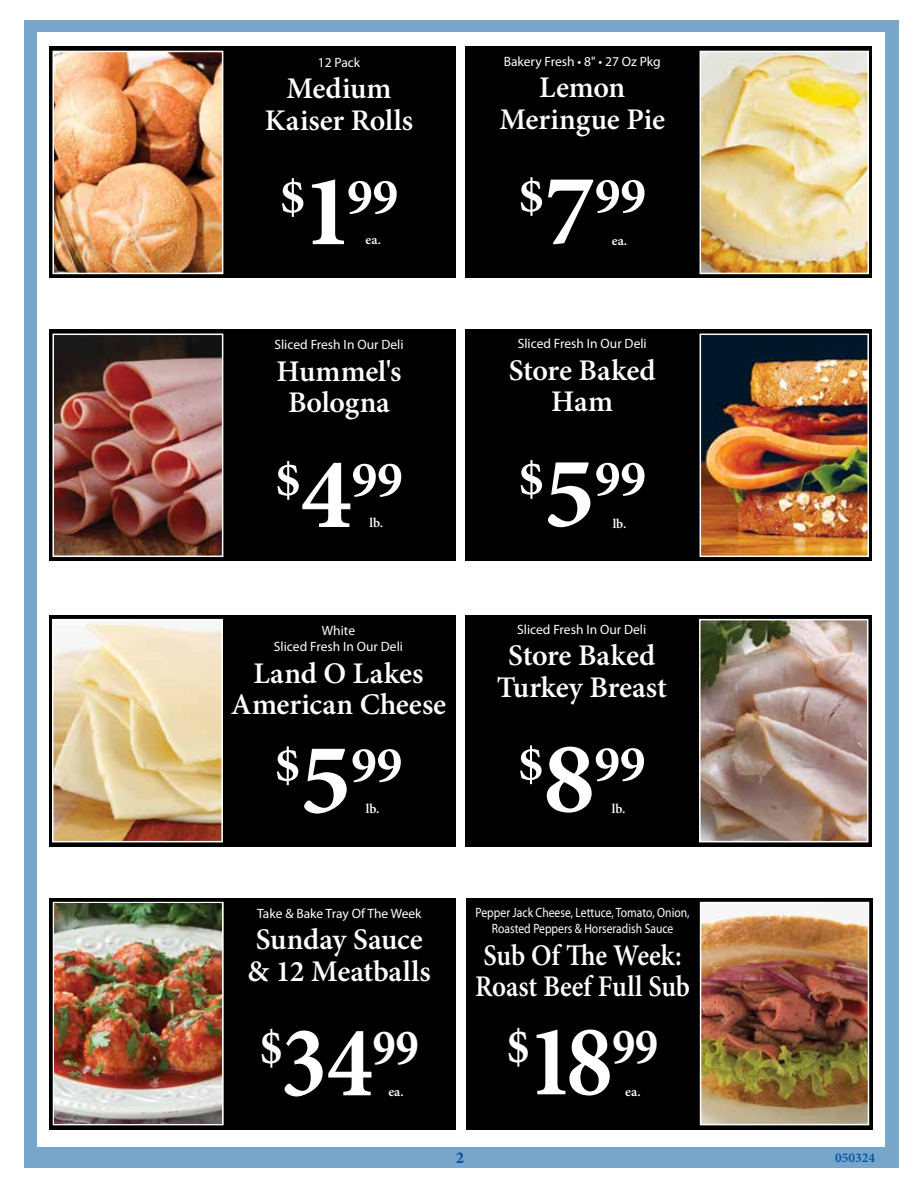
<style>
.page{position:relative;width:918px;height:1188px;background:#fff}
.page>*{position:absolute;margin:0;border:0;box-sizing:border-box;transform-origin:0 0}
.t1{font:700 51px "Minion Pro";color:#fff}
.t2{font:700 51px "Minion Pro";color:#fff;scale:.9 1}
.t3{font:600 30px/31.5px "Minion Pro";letter-spacing:-.005em;color:#fff;text-align:center}
.t4{font:600 30px/31.5px "Minion Pro";letter-spacing:-.005em;color:#fff;scale:.9 1}
.t5{font:700 16.5px "Minion Pro";color:#034ea2}
.t6{font:13.5px/16.5px "Myriad Pro";color:#fff;text-align:center}
.t7{font:13.5px/16.5px "Myriad Pro";color:#fff;text-align:center;scale:.86 1}
.t8{font:600 13.5px "Minion Pro";color:#fff}
.t9{font:600 13.5px "Minion Pro";color:#034ea2}
.s1{font-size:102px}
</style>
<div class="page">
<div style="left:24px;top:20px;width:874px;height:1148px;background:#78a6ca"></div>
<div style="left:37px;top:32px;width:848px;height:1115px;background:#fff"></div>
<div style="left:50px;top:46px;width:406px;height:232px;background:#000"></div>
<img style="left:55px;top:54px;width:165px;height:217px">
<div style="left:52px;top:51px;width:171px;height:223px;border:2px solid #fff"></div>
<div style="left:466px;top:46px;width:406px;height:232px;background:#000"></div>
<img style="left:703px;top:54px;width:163px;height:217px">
<div style="left:700px;top:51px;width:169px;height:223px;border:2px solid #fff"></div>
<div style="left:50px;top:329px;width:406px;height:232px;background:#000"></div>
<img style="left:55px;top:337px;width:165px;height:217px">
<div style="left:52px;top:334px;width:171px;height:223px;border:2px solid #fff"></div>
<div style="left:466px;top:329px;width:406px;height:232px;background:#000"></div>
<img style="left:703px;top:337px;width:163px;height:217px">
<div style="left:700px;top:334px;width:169px;height:223px;border:2px solid #fff"></div>
<div style="left:49px;top:615px;width:406px;height:232px;background:#000"></div>
<img style="left:55px;top:622px;width:165px;height:217px">
<div style="left:52px;top:619px;width:171px;height:223px;border:2px solid #fff"></div>
<div style="left:465px;top:615px;width:407px;height:232px;background:#000"></div>
<img style="left:702px;top:622px;width:163px;height:217px">
<div style="left:699px;top:619px;width:169px;height:223px;border:2px solid #fff"></div>
<div style="left:50px;top:898px;width:406px;height:232px;background:#000"></div>
<svg style="left:53px;top:902px;width:171px;height:223px;background:#bcb0a8"></svg>
<div style="left:466px;top:898px;width:406px;height:232px;background:#000"></div>
<img style="left:703px;top:905px;width:163px;height:217px">
<div style="left:700px;top:902px;width:169px;height:223px;border:2px solid #fff"></div>
<img style="left:55px;top:904px;width:166px;height:219px">
<p class="t6" style="left:318px;top:54px;width:44px">12 Pack</p>
<h2 class="t3" style="left:265px;top:73px;width:150px">Medium<br>Kaiser Rolls</h2>
<h1 class="t1" style="left:280px;top:161px;width:120px">$<span class="s1">1</span>99</h1>
<p class="t8" style="left:366px;top:231px;width:17px">ea.</p>
<p class="t6" style="left:274px;top:336px;width:131px">Sliced Fresh In Our Deli</p>
<h2 class="t3" style="left:277px;top:355px;width:126px">Hummel's<br>Bologna</h2>
<h1 class="t1" style="left:275px;top:444px;width:129px">$<span class="s1">4</span>99</h1>
<p class="t8" style="left:369px;top:514px;width:15px">lb.</p>
<p class="t6" style="left:504px;top:53px;width:159px">Bakery Fresh • 8" • 27 Oz Pkg</p>
<h2 class="t3" style="left:499px;top:72px;width:167px">Lemon<br>Meringue Pie</h2>
<h1 class="t1" style="left:519px;top:160px;width:129px">$<span class="s1">7</span>99</h1>
<p class="t8" style="left:612px;top:231px;width:17px">ea.</p>
<p class="t6" style="left:518px;top:335px;width:131px">Sliced Fresh In Our Deli</p>
<h2 class="t3" style="left:509px;top:354px;width:148px">Store Baked<br>Ham</h2>
<h1 class="t1" style="left:519px;top:443px;width:129px">$<span class="s1">5</span>99</h1>
<p class="t8" style="left:613px;top:514px;width:15px">lb.</p>
<p class="t6" style="left:274px;top:622px;width:131px">White<br>Sliced Fresh In Our Deli</p>
<h2 class="t3" style="left:231px;top:657px;width:217px">Land O Lakes<br>American Cheese</h2>
<h1 class="t1" style="left:275px;top:729px;width:129px">$<span class="s1">5</span>99</h1>
<p class="t8" style="left:366px;top:799px;width:15px">lb.</p>
<p class="t6" style="left:517px;top:621px;width:131px">Sliced Fresh In Our Deli</p>
<h2 class="t3" style="left:497px;top:640px;width:172px">Store Baked<br>Turkey Breast</h2>
<h1 class="t1" style="left:518px;top:728px;width:129px">$<span class="s1">8</span>99</h1>
<p class="t8" style="left:612px;top:799px;width:15px">lb.</p>
<p class="t6" style="left:257px;top:905px;width:166px">Take &amp; Bake Tray Of The Week</p>
<h2 class="t3" style="left:248px;top:924px;width:185px;text-align:left">Sunday Sauce &amp; 12 Meatballs</h2>
<h1 class="t2" style="left:260px;top:1012px;width:178px">$<span class="s1">34</span>99</h1>
<p class="t8" style="left:388px;top:1082px;width:17px">ea.</p>
<p class="t7" style="left:476px;top:904px;width:250px">Pepper Jack Cheese, Lettuce, Tomato, Onion,<br>Roasted Peppers &amp; Horseradish Sauce</p>
<h2 class="t4" style="left:475px;top:939px;width:240px">Sub Of The Week:<br>Roast Beef Full Sub</h2>
<h1 class="t2" style="left:507px;top:1011px;width:170px">$<span class="s1">18</span>99</h1>
<p class="t8" style="left:625px;top:1082px;width:17px">ea.</p>
<p class="t5" style="left:456px;top:1146px;width:10px">2</p>
<p class="t9" style="left:835px;top:1149px;width:41px">050324</p>
</div>
